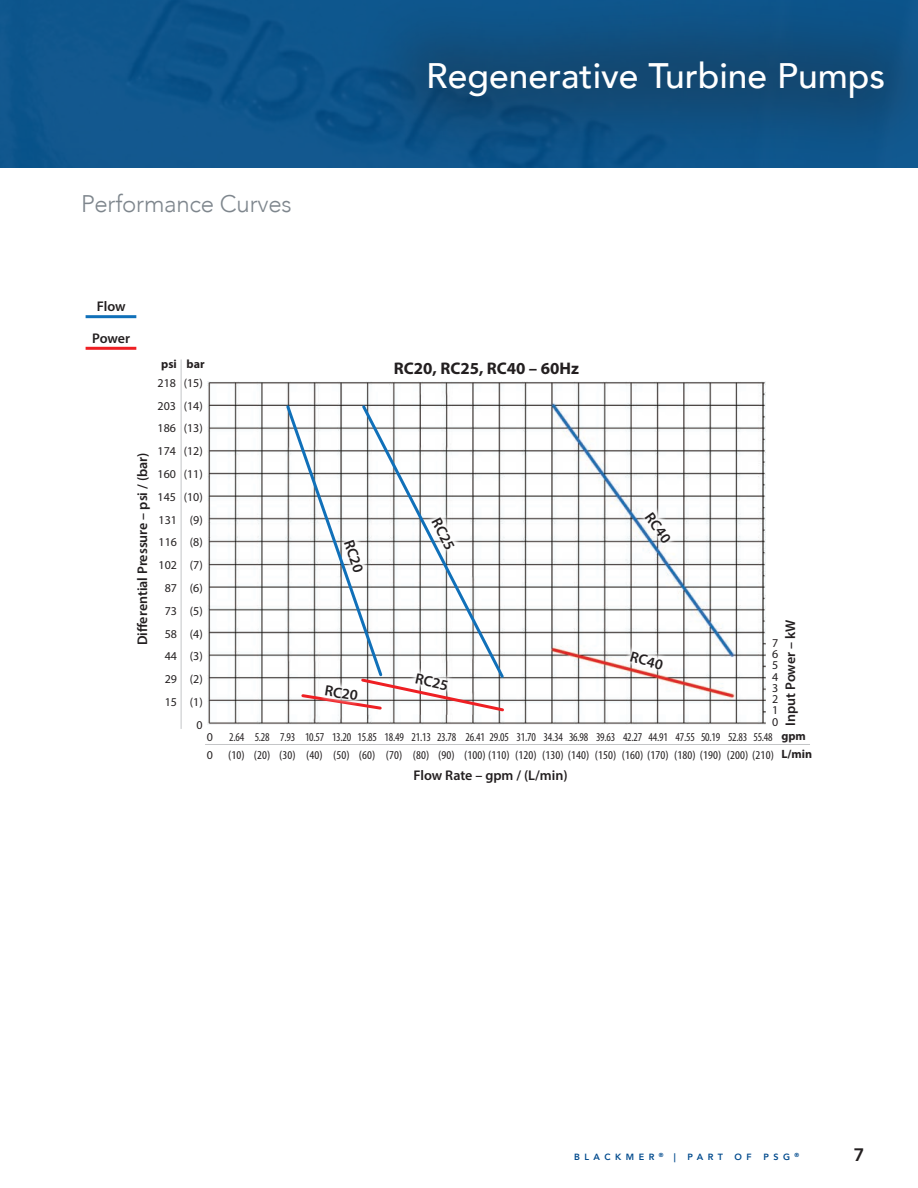
<style>
.page{position:relative;width:918px;height:1188px;background:#fff}
.page>*{position:absolute;margin:0;border:0;box-sizing:border-box;transform-origin:0 0}
.t1{font:500 35.4px "Avenir";color:#fff}
.t2{font:300 24px "Avenir";letter-spacing:-.01em;color:#7e868d}
.t3{font:800 18px "Avenir";color:#231f20}
.t4{font:700 16.8px "Myriad Pro";color:#231f20}
.t5{font:600 15px "Myriad Pro";color:#231f20}
.t6{font:600 14.1px "Myriad Pro";color:#231f20}
.t7{font:condensed 12px/17.9px "Myriad Pro";letter-spacing:-.02em;color:#231f20}
.t8{font:12px/22.8px "Myriad Pro";color:#231f20;text-align:justify}
.t9{font:condensed 12px "Myriad Pro";letter-spacing:.01em;color:#231f20;scale:1.06 1}
.t10{font:700 12px "Myriad Pro";color:#231f20}
.t11{font:800 9px "Avenir";letter-spacing:.5em;color:#004a8d}
.s1{font-weight:700;font-stretch:normal}
</style>
<div class="page">
<div style="left:0;top:0;width:353px;height:167px;background:#0f578e"></div>
<div style="left:353px;top:0;width:565px;height:172px;background:#231f20;opacity:.3"></div>
<img style="left:207px;top:382px;width:559px;height:343px">
<svg style="left:636px;top:503px;width:45px;height:50px"></svg>
<svg style="left:622px;top:644px;width:50px;height:34px"></svg>
<svg style="left:284px;top:403px;width:222px;height:310px"></svg>
<hr style="left:86px;top:315px;width:50px;height:3px;background:#1070b9">
<hr style="left:86px;top:347px;width:50px;height:3px;background:#ee1f23">
<hr style="left:181px;top:359px;width:1px;height:370px;background:#c4c5c7">
<hr style="left:205px;top:744px;width:605px;height:1px;background:#c4c5c7">
<h1 class="t1" style="left:426px;top:45px;width:460px">Regenerative Turbine Pumps</h1>
<h2 class="t2" style="left:81px;top:190px;width:212px">Performance Curves</h2>
<p class="t6" style="left:97px;top:298px;width:30px">Flow</p>
<p class="t6" style="left:92px;top:329px;width:39px">Power</p>
<p class="t6" style="left:133px;top:645px;width:194px;rotate:-90deg">Differential Pressure – psi / (bar)</p>
<p class="t10" style="left:161px;top:356px;width:45px">psi bar</p>
<p class="t8" style="left:158px;top:371px;width:47px;text-align:right">218 (15)<br>203 (14)<br>186 (13)<br>174 (12)<br>160 (11)<br>145 (10)<br>131 (9)<br>116 (8)<br>102 (7)<br>87 (6)<br>73 (5)<br>58 (4)<br>44 (3)<br>29 (2)<br>15 (1)<br>0</p>
<h3 class="t4" style="left:394px;top:357px;width:186px">RC20, RC25, RC40 – 60Hz</h3>
<p class="t5" style="left:358px;top:537px;width:35px;rotate:72deg">RC20</p>
<p class="t5" style="left:326px;top:681px;width:35px;rotate:9deg">RC20</p>
<p class="t5" style="left:444px;top:515px;width:35px;rotate:62deg">RC25</p>
<p class="t5" style="left:417px;top:669px;width:35px;rotate:12deg">RC25</p>
<p class="t5" style="left:656px;top:509px;width:35px;rotate:55deg">RC40</p>
<p class="t5" style="left:633px;top:647px;width:35px;rotate:15deg">RC40</p>
<p class="t6" style="left:781px;top:726px;width:107px;rotate:-90deg">Input Power – kW</p>
<p class="t8" style="left:772px;top:637px;width:8px;line-height:11.2px">7<br>6<br>5<br>4<br>3<br>2<br>1<br>0</p>
<p class="t8" style="left:207px;top:725px;width:8px">0</p>
<p class="t7" style="left:781px;top:728px;width:32px;text-indent:-552px">2.64 5.28 7.93 10.57 13.20 15.85 18.49 21.13 23.78 26.41 29.05 31.70 34.34 36.98 39.63 42.27 44.91 47.55 50.19 52.83 55.48 <span class="s1">gpm<br>L/min</span></p>
<p class="t8" style="left:207px;top:743px;width:8px">0</p>
<p class="t9" style="left:228px;top:747px;width:516px">(10) (20) (30) (40) (50) (60) (70) (80) (90) (100) (110) (120) (130) (140) (150) (160) (170) (180) (190) (200) (210)</p>
<p class="t6" style="left:414px;top:767px;width:156px">Flow Rate – gpm / (L/min)</p>
<p class="t11" style="left:574px;top:1149px;width:103px">BLACKMER <sup>®</sup> |</p>
<p class="t11" style="left:687px;top:1149px;width:37px">PART</p>
<p class="t11" style="left:735px;top:1149px;width:19px">O F</p>
<p class="t11" style="left:763px;top:1149px;width:37px">PSG <sup>®</sup></p>
<h3 class="t3" style="left:854px;top:1140px;width:12px">7</h3>
</div>
